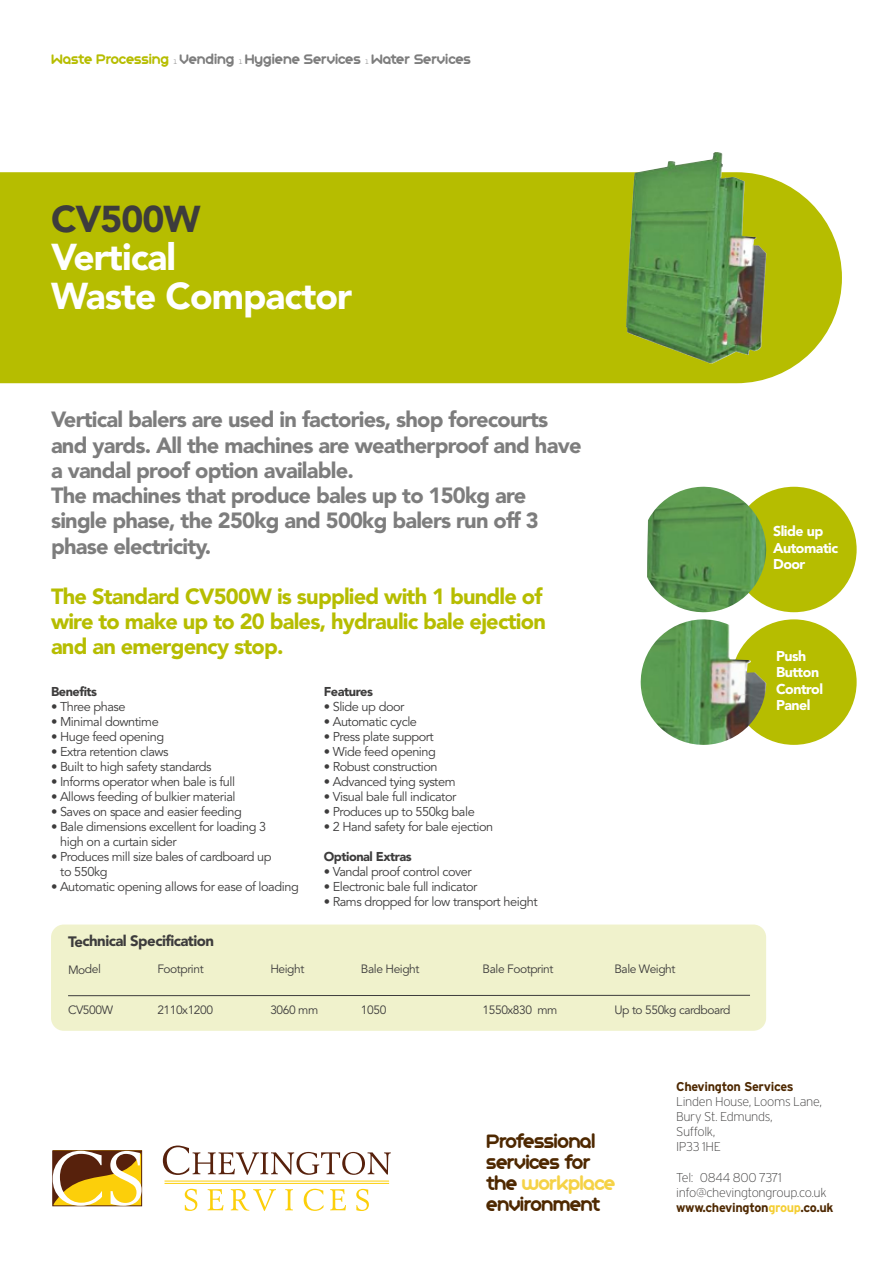
<style>
.page{position:relative;width:893px;height:1263px;background:#fff}
.page>*{position:absolute;margin:0;border:0;box-sizing:border-box;transform-origin:0 0}
.t1{font:900 37.05px/38.2px "Avenir";letter-spacing:-.025em;color:#fff}
.t2{font:900 37.05px "Avenir";letter-spacing:-.025em;color:#3d3c3c}
.t3{font:900 21.9px/25.2px "Avenir";letter-spacing:-.035em;color:#7d7d7d}
.t4{font:900 21.9px/25.2px "Avenir";letter-spacing:-.035em;color:#b6bd00}
.t5{font:21px/21px "Geometry Soft Pro Bold N";letter-spacing:-.025em;color:#4e2800}
.t6{font:15px "Geometry Soft Pro Bold N";color:#7d7d7d}
.t7{font:900 15px "Avenir";letter-spacing:-.035em;color:#3d3c3c}
.t8{font:900 14.1px/16.4px "Avenir";letter-spacing:-.035em;color:#fff}
.t9{font:12.75px/15px "Avenir";letter-spacing:-.035em;color:#3d3c3c}
.t10{font:200 12.75px/15px "Interstate";letter-spacing:-.025em;color:#3d3c3c}
.t11{font:900 12.75px "Avenir";letter-spacing:-.035em;color:#3d3c3c}
.t12{font:700 12.75px "Interstate";letter-spacing:-.025em;color:#4e2800}
.t13{font:12px "Avenir";letter-spacing:-.035em;color:#3d3c3c}
.s1{color:#b6bd00}
.s2{font-family:"Courier";font-size:7.5px}
.s3{color:#f5d246}
.s4{font-weight:700;color:#4e2800}
.s5{font-weight:700;color:#f4ce32}
</style>
<div class="page">
<div style="left:0;top:172px;width:842px;height:211px;background:#b6bd00"></div>
<div style="left:51px;top:924px;width:715px;height:107px;background:#f0f2cc;border-radius:13px"></div>
<hr style="left:68px;top:995px;width:682px;height:1px;background:#3d3c3c">
<img style="left:626px;top:152px;width:140px;height:211px">
<div style="left:731px;top:487px;width:126px;height:125px;background:#b6bd00;border-radius:50%"></div>
<img style="left:647px;top:486px;width:120px;height:127px">
<div style="left:731px;top:619px;width:126px;height:126px;background:#b6bd00;border-radius:50%"></div>
<img style="left:640px;top:619px;width:126px;height:126px">
<svg style="left:163px;top:1145px;width:228px;height:30px"></svg>
<svg style="left:185px;top:1189px;width:12px;height:22px"></svg>
<svg style="left:208px;top:1189px;width:15px;height:21px"></svg>
<svg style="left:231px;top:1189px;width:45px;height:22px"></svg>
<svg style="left:285px;top:1189px;width:8px;height:21px"></svg>
<svg style="left:304px;top:1189px;width:19px;height:22px"></svg>
<svg style="left:330px;top:1189px;width:16px;height:21px"></svg>
<svg style="left:356px;top:1189px;width:13px;height:22px"></svg>
<hr style="left:165px;top:1183px;width:224px;height:1px;background:#fccf0a">
<hr style="left:165px;top:1181px;width:224px;height:1px;background:#fccf0a">
<svg style="left:53px;top:1151px;width:89px;height:55px"></svg>
<p class="t6" style="left:51px;top:51px;width:421px"><span class="s1">Waste Processing</span> <span class="s2">l</span> Vending <span class="s2">l</span> Hygiene Services <span class="s2">l</span> Water Services</p>
<h1 class="t2" style="left:51px;top:197px;width:151px">CV500W</h1>
<h1 class="t1" style="left:51px;top:238px;width:303px">Vertical<br>Waste Compactor</h1>
<p class="t3" style="left:51px;top:407px;width:532px">Vertical balers are used in factories, shop forecourts and yards. All the machines are weatherproof and have a vandal proof option available.<br>The machines that produce bales up to 150kg are single phase, the 250kg and 500kg balers run off 3 phase electricity.</p>
<h2 class="t4" style="left:51px;top:583px;width:496px">The Standard CV500W is supplied with 1 bundle of wire to make up to 20 bales, hydraulic bale ejection and an emergency stop.</h2>
<p class="t11" style="left:51px;top:683px;width:48px">Benefits</p>
<p class="t9" style="left:51px;top:699px;width:76px">• Three phase</p>
<p class="t9" style="left:51px;top:714px;width:109px">• Minimal downtime</p>
<p class="t9" style="left:51px;top:729px;width:115px">• Huge feed opening</p>
<p class="t9" style="left:51px;top:744px;width:119px">• Extra retention claws</p>
<p class="t9" style="left:51px;top:759px;width:162px">• Built to high safety standards</p>
<p class="t9" style="left:51px;top:774px;width:186px">• Informs operator when bale is full</p>
<p class="t9" style="left:51px;top:789px;width:186px">• Allows feeding of bulkier material</p>
<p class="t9" style="left:51px;top:804px;width:192px">• Saves on space and easier feeding</p>
<p class="t9" style="left:60px;top:819px;width:208px;text-indent:-9px">• Bale dimensions excellent for loading 3 high on a curtain sider</p>
<p class="t9" style="left:60px;top:849px;width:213px;text-indent:-9px">• Produces mill size bales of cardboard up to 550kg</p>
<p class="t9" style="left:51px;top:879px;width:249px">• Automatic opening allows for ease of loading</p>
<p class="t11" style="left:324px;top:683px;width:51px">Features</p>
<p class="t9" style="left:324px;top:699px;width:82px">• Slide up door</p>
<p class="t9" style="left:324px;top:714px;width:95px">• Automatic cycle</p>
<p class="t9" style="left:324px;top:729px;width:112px">• Press plate support</p>
<p class="t9" style="left:324px;top:744px;width:114px">• Wide feed opening</p>
<p class="t9" style="left:324px;top:759px;width:115px">• Robust construction</p>
<p class="t9" style="left:324px;top:774px;width:133px">• Advanced tying system</p>
<p class="t9" style="left:324px;top:789px;width:134px">• Visual bale full indicator</p>
<p class="t9" style="left:324px;top:804px;width:153px">• Produces up to 550kg bale</p>
<p class="t9" style="left:324px;top:819px;width:171px">• 2 Hand safety for bale ejection</p>
<p class="t11" style="left:324px;top:848px;width:90px">Optional Extras</p>
<p class="t9" style="left:324px;top:864px;width:150px">• Vandal proof control cover</p>
<p class="t9" style="left:324px;top:879px;width:155px">• Electronic bale full indicator</p>
<p class="t9" style="left:324px;top:894px;width:215px">• Rams dropped for low transport height</p>
<p class="t7" style="left:68px;top:932px;width:148px">Technical Specification</p>
<p class="t13" style="left:68px;top:962px;width:34px">Model</p>
<p class="t13" style="left:157px;top:962px;width:48px">Footprint</p>
<p class="t13" style="left:270px;top:962px;width:36px">Height</p>
<p class="t13" style="left:361px;top:962px;width:60px">Bale Height</p>
<p class="t13" style="left:483px;top:962px;width:72px">Bale Footprint</p>
<p class="t13" style="left:614px;top:962px;width:63px">Bale Weight</p>
<p class="t13" style="left:68px;top:1003px;width:46px">CV500W</p>
<p class="t13" style="left:157px;top:1003px;width:57px">2110x1200</p>
<p class="t13" style="left:270px;top:1003px;width:49px">3060 mm</p>
<p class="t13" style="left:361px;top:1003px;width:27px">1050</p>
<p class="t13" style="left:483px;top:1003px;width:76px">1550x830 mm</p>
<p class="t13" style="left:614px;top:1002px;width:118px">Up to 550kg cardboard</p>
<p class="t8" style="left:773px;top:523px;width:67px">Slide up<br>Automatic<br>Door</p>
<p class="t8" style="left:776px;top:648px;width:49px">Push<br>Button<br>Control<br>Panel</p>
<p class="t12" style="left:676px;top:1080px;width:119px">Chevington Services</p>
<p class="t10" style="left:676px;top:1094px;width:147px">Linden House, Looms Lane,<br>Bury St. Edmunds,<br>Suffolk,</p>
<h3 class="t5" style="left:486px;top:1130px;width:111px">Professional</h3>
<p class="t10" style="left:676px;top:1139px;width:46px">IP33 1HE</p>
<h3 class="t5" style="left:486px;top:1151px;width:131px">services for the <span class="s3">workplace </span>environment</h3>
<p class="t10" style="left:676px;top:1170px;width:159px">Tel: 0844 800 7371 info@chevingtongroup.co.uk <span class="s4">www.chevington</span><span class="s5">group</span><span class="s4">.co.uk</span></p>
</div>
